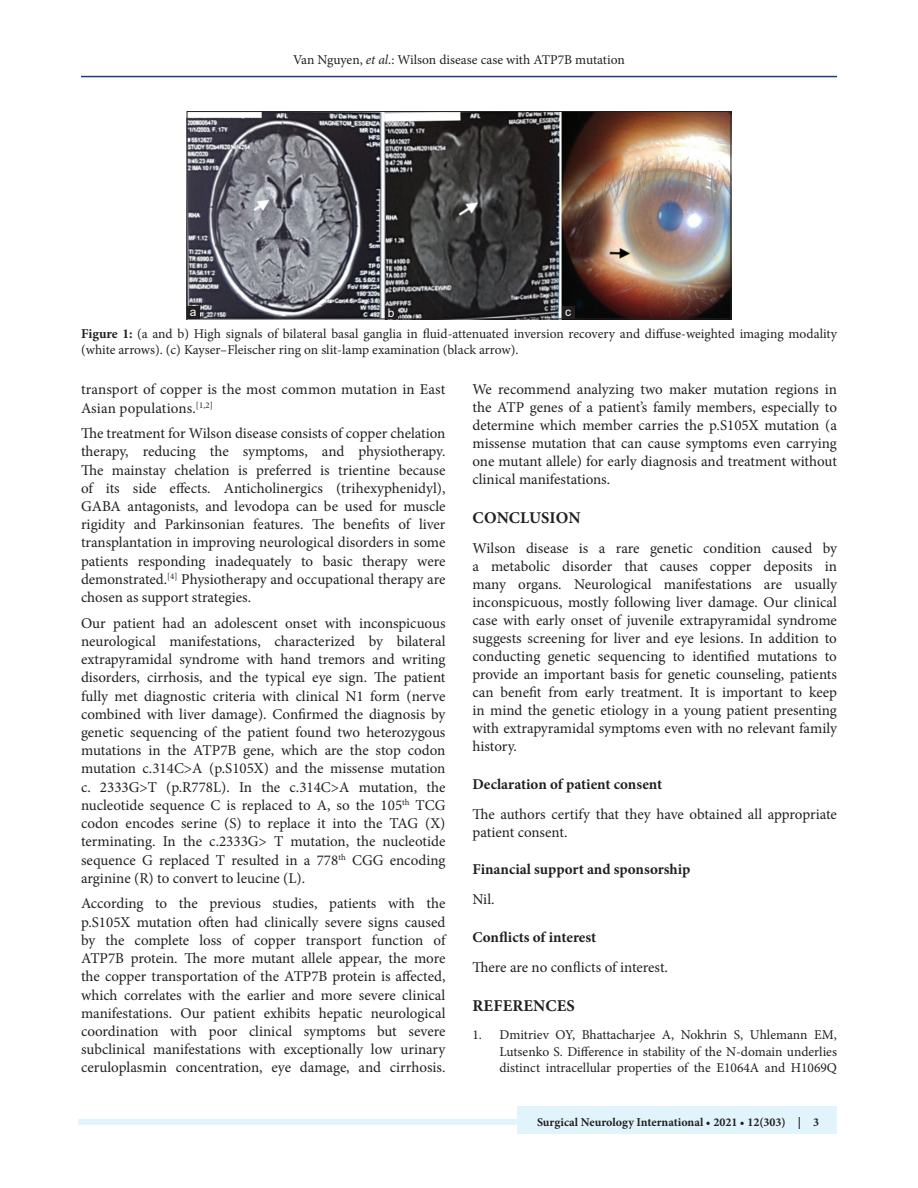
<style>
.page{position:relative;width:918px;height:1188px;background:#fff}
.page>*{position:absolute;margin:0;border:0;box-sizing:border-box;transform-origin:0 0}
.t1{font:700 16.5px "Minion Pro";letter-spacing:.01em;color:#231f20}
.TX{font:15px/18.1px "Minion Pro";color:#231f20;text-align:justify}
.t2{font:700 15px "Minion Pro";color:#231f20}
.FGC{font:13.5px/16.5px "Minion Pro";color:#231f20}
.REF{font:13.5px/16.5px "Minion Pro";color:#231f20;text-align:justify}
.JF{font:700 12px "Minion Pro";color:#231f20}
.LABEL{font:12px "Arial";color:#fff}
.s1{font-style:italic}
.s2{font-weight:700}
</style>
<div class="page">
<hr style="left:81px;top:76px;width:756px;height:1px;background:#164077">
<div style="left:78px;top:1119px;width:756px;height:6px;background:#e1f4fc"></div>
<div style="left:518px;top:1106px;width:319px;height:28px;background:#e1f4fc"></div>
<img style="left:189px;top:113px;width:540px;height:204px">
<div style="left:187px;top:111px;width:544px;height:208px;border:1px solid #231f20"></div>
<div style="left:562px;top:306px;width:13px;height:13px;background:#231f20"></div>
<div style="left:385px;top:306px;width:13px;height:13px;background:#231f20"></div>
<div style="left:187px;top:306px;width:13px;height:13px;background:#231f20"></div>
<p class="FGC" style="left:293px;top:51px;width:333px">Van Nguyen, <span class="s1">et al</span>.: Wilson disease case with ATP7B mutation</p>
<p class="LABEL" style="left:190px;top:303px;width:8px">a</p>
<p class="LABEL" style="left:388px;top:304px;width:8px">b</p>
<p class="LABEL" style="left:565px;top:304px;width:7px">c</p>
<p class="FGC" style="left:81px;top:325px;width:757px"><span class="s2">Figure 1:</span> (a and b) High signals of bilateral basal ganglia in fluid-attenuated inversion recovery and diffuse-weighted imaging modality (white arrows). (c) Kayser–Fleischer ring on slit-lamp examination (black arrow).</p>
<p class="TX" style="left:81px;top:381px;width:366px">transport of copper is the most common mutation in East<br>Asian populations.<sup>[1,2]</sup></p>
<p class="TX" style="left:81px;top:424px;width:366px">The treatment for Wilson disease consists of copper chelation therapy, reducing the symptoms, and physiotherapy.<br>The mainstay chelation is preferred is trientine because of its side effects. Anticholinergics (trihexyphenidyl), GABA antagonists, and levodopa can be used for muscle rigidity and Parkinsonian features. The benefits of liver transplantation in improving neurological disorders in some patients responding inadequately to basic therapy were demonstrated.<sup>[4]</sup> Physiotherapy and occupational therapy are chosen as support strategies.</p>
<p class="TX" style="left:81px;top:614px;width:366px">Our patient had an adolescent onset with inconspicuous neurological manifestations, characterized by bilateral extrapyramidal syndrome with hand tremors and writing disorders, cirrhosis, and the typical eye sign. The patient fully met diagnostic criteria with clinical N1 form (nerve combined with liver damage). Confirmed the diagnosis by genetic sequencing of the patient found two heterozygous mutations in the ATP7B gene, which are the stop codon mutation c.314C&gt;A (p.S105X) and the missense mutation c. 2333G&gt;T (p.R778L). In the c.314C&gt;A mutation, the nucleotide sequence C is replaced to A, so the 105<sup>th</sup> TCG codon encodes serine (S) to replace it into the TAG (X) terminating. In the c.2333G&gt; T mutation, the nucleotide sequence G replaced T resulted in a 778<sup>th</sup> CGG encoding arginine (R) to convert to leucine (L).</p>
<p class="TX" style="left:81px;top:895px;width:366px">According to the previous studies, patients with the p.S105X mutation often had clinically severe signs caused by the complete loss of copper transport function of ATP7B protein. The more mutant allele appear, the more the copper transportation of the ATP7B protein is affected, which correlates with the earlier and more severe clinical manifestations. Our patient exhibits hepatic neurological coordination with poor clinical symptoms but severe subclinical manifestations with exceptionally low urinary ceruloplasmin concentration, eye damage, and cirrhosis.</p>
<p class="TX" style="left:472px;top:381px;width:366px">We recommend analyzing two maker mutation regions in the ATP genes of a patient’s family members, especially to determine which member carries the p.S105X mutation (a missense mutation that can cause symptoms even carrying one mutant allele) for early diagnosis and treatment without clinical manifestations.</p>
<h1 class="t1" style="left:473px;top:506px;width:109px">CONCLUSION</h1>
<p class="TX" style="left:472px;top:540px;width:366px">Wilson disease is a rare genetic condition caused by a metabolic disorder that causes copper deposits in many organs. Neurological manifestations are usually inconspicuous, mostly following liver damage. Our clinical case with early onset of juvenile extrapyramidal syndrome suggests screening for liver and eye lesions. In addition to conducting genetic sequencing to identified mutations to provide an important basis for genetic counseling, patients can benefit from early treatment. It is important to keep in mind the genetic etiology in a young patient presenting with extrapyramidal symptoms even with no relevant family history.</p>
<h2 class="t2" style="left:472px;top:773px;width:191px">Declaration of patient consent</h2>
<p class="TX" style="left:472px;top:805px;width:366px">The authors certify that they have obtained all appropriate patient consent.</p>
<h2 class="t2" style="left:472px;top:859px;width:219px">Financial support and sponsorship</h2>
<p class="TX" style="left:472px;top:891px;width:24px">Nil.</p>
<h2 class="t2" style="left:472px;top:926px;width:125px">Conflicts of interest</h2>
<p class="TX" style="left:472px;top:958px;width:197px">There are no conflicts of interest.</p>
<h1 class="t1" style="left:473px;top:994px;width:104px">REFERENCES</h1>
<p class="REF" style="left:500px;top:1027px;width:339px;text-indent:-27px">1. Dmitriev OY, Bhattacharjee A, Nokhrin S, Uhlemann EM, Lutsenko S. Difference in stability of the N-domain underlies distinct intracellular properties of the E1064A and H1069Q</p>
<p class="JF" style="left:537px;top:1113px;width:284px">Surgical Neurology International • 2021 • 12(303) | 3</p>
</div>
